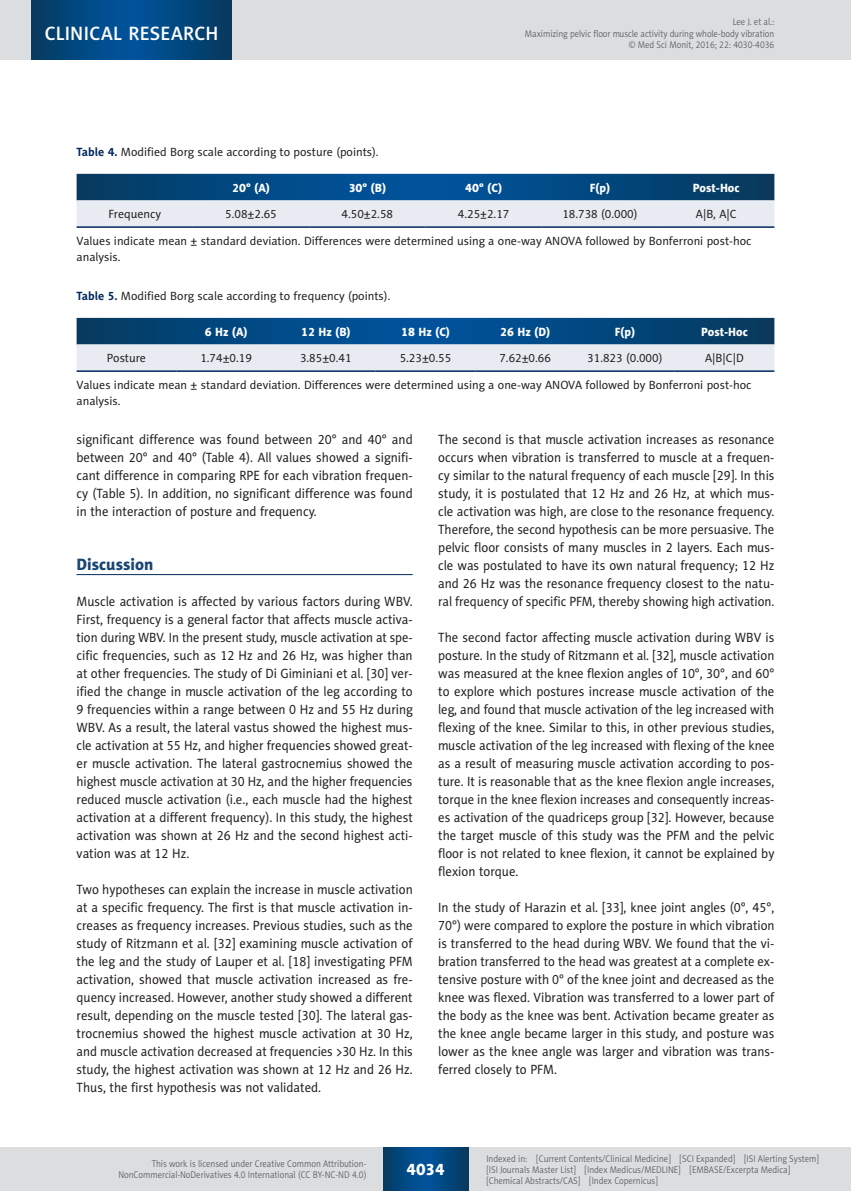
<style>
.page{position:relative;width:851px;height:1191px;background:#fff}
.page>*{position:absolute;margin:0;border:0;box-sizing:border-box;transform-origin:0 0}
.t1{font:19.5px "Naomi Sans EFN Medium";letter-spacing:.015em;color:#fff}
.MSM_Headline_1{font:16.5px "Naomi Sans EFN Heavy";color:#1a4574}
.t2{font:16.5px "Naomi Sans EFN Heavy";color:#fff}
.MSM_Body{font:13.5px/18px "Naomi Sans EFN";color:#231f20;text-align:justify;scale:.95 1}
.MSM_Table_podpis_dol{font:12px/15.8px "Naomi Sans EFN";color:#231f20}
.MSM_Tabela_zawartosc{font:12px "Naomi Sans EFN";color:#231f20}
.MSM_Tabela_tytul{font:12px "Naomi Sans EFN";color:#231f20}
.MSM_Tabela_Head{font:12px "Naomi Sans EFN Heavy";color:#fff}
.t3{font:9.75px/11.2px "Naomi Sans EFN Light";color:#57585a;text-align:right;scale:.9 1}
.s1{font-weight:700;color:#00295c}
</style>
<div class="page">
<hr style="left:77px;top:574px;width:335px;height:1px;background:#00295c">
<svg style="left:77px;top:174px;width:697px;height:52px;background:#7498b8"></svg>
<hr style="left:77px;top:226px;width:116px;height:2px;background:#00295c">
<hr style="left:193px;top:226px;width:116px;height:2px;background:#00295c">
<hr style="left:309px;top:226px;width:116px;height:2px;background:#00295c">
<hr style="left:425px;top:226px;width:116px;height:2px;background:#00295c">
<hr style="left:541px;top:226px;width:117px;height:2px;background:#00295c">
<hr style="left:658px;top:226px;width:116px;height:2px;background:#00295c">
<svg style="left:77px;top:318px;width:697px;height:52px;background:#7498b7"></svg>
<hr style="left:77px;top:370px;width:99px;height:2px;background:#00295c">
<hr style="left:176px;top:370px;width:100px;height:2px;background:#00295c">
<hr style="left:276px;top:370px;width:99px;height:2px;background:#00295c">
<hr style="left:375px;top:370px;width:100px;height:2px;background:#00295c">
<hr style="left:475px;top:370px;width:100px;height:2px;background:#00295c">
<hr style="left:575px;top:370px;width:99px;height:2px;background:#00295c">
<hr style="left:674px;top:370px;width:100px;height:2px;background:#00295c">
<div style="left:0;top:1148px;width:850px;height:43px;background:#dcdddf"></div>
<svg style="left:383px;top:1147px;width:85px;height:43px;background:#02477e"></svg>
<div style="left:0;top:0;width:850px;height:60px;background:#dcdddf"></div>
<hr style="left:850px;top:0;width:1px;height:60px;background:#dcdddf">
<svg style="left:32px;top:0;width:200px;height:60px;background:#02477e"></svg>
<h1 class="t1" style="left:45px;top:22px;width:175px">CLINICAL RESEARCH</h1>
<p class="MSM_Tabela_tytul" style="left:77px;top:145px;width:303px"><span class="s1">Table 4.</span> Modified Borg scale according to posture (points).</p>
<p class="t3" style="left:525px;top:16px;width:279px">Lee J. et al.:<br>Maximizing pelvic floor muscle activity during whole-body vibration © Med Sci Monit, 2016; 22: 4030-4036</p>
<p class="MSM_Tabela_Head" style="left:232px;top:180px;width:39px">20° (A)</p>
<p class="MSM_Tabela_Head" style="left:348px;top:180px;width:39px">30° (B)</p>
<p class="MSM_Tabela_Head" style="left:465px;top:180px;width:38px">40° (C)</p>
<p class="MSM_Tabela_Head" style="left:589px;top:180px;width:22px">F(p)</p>
<p class="MSM_Tabela_Head" style="left:692px;top:180px;width:48px">Post-Hoc</p>
<p class="MSM_Tabela_zawartosc" style="left:108px;top:207px;width:54px">Frequency</p>
<p class="MSM_Tabela_zawartosc" style="left:225px;top:207px;width:53px">5.08±2.65</p>
<p class="MSM_Tabela_zawartosc" style="left:341px;top:207px;width:53px">4.50±2.58</p>
<p class="MSM_Tabela_zawartosc" style="left:458px;top:207px;width:53px">4.25±2.17</p>
<p class="MSM_Tabela_zawartosc" style="left:562px;top:207px;width:77px">18.738 (0.000)</p>
<p class="MSM_Tabela_zawartosc" style="left:695px;top:207px;width:42px">A|B, A|C</p>
<p class="MSM_Table_podpis_dol" style="left:77px;top:233px;width:676px">Values indicate mean ± standard deviation. Differences were determined using a one-way ANOVA followed by Bonferroni post-hoc analysis.</p>
<p class="MSM_Tabela_tytul" style="left:77px;top:289px;width:315px"><span class="s1">Table 5.</span> Modified Borg scale according to frequency (points).</p>
<p class="MSM_Tabela_Head" style="left:205px;top:324px;width:44px">6 Hz (A)</p>
<p class="MSM_Tabela_Head" style="left:301px;top:324px;width:51px">12 Hz (B)</p>
<p class="MSM_Tabela_Head" style="left:401px;top:324px;width:50px">18 Hz (C)</p>
<p class="MSM_Tabela_Head" style="left:500px;top:324px;width:51px">26 Hz (D)</p>
<p class="MSM_Tabela_Head" style="left:614px;top:324px;width:22px">F(p)</p>
<p class="MSM_Tabela_Head" style="left:701px;top:324px;width:48px">Post-Hoc</p>
<p class="MSM_Tabela_zawartosc" style="left:107px;top:351px;width:41px">Posture</p>
<p class="MSM_Tabela_zawartosc" style="left:200px;top:351px;width:53px">1.74±0.19</p>
<p class="MSM_Tabela_zawartosc" style="left:300px;top:351px;width:53px">3.85±0.41</p>
<p class="MSM_Tabela_zawartosc" style="left:399px;top:351px;width:53px">5.23±0.55</p>
<p class="MSM_Tabela_zawartosc" style="left:499px;top:351px;width:53px">7.62±0.66</p>
<p class="MSM_Tabela_zawartosc" style="left:587px;top:351px;width:77px">31.823 (0.000)</p>
<p class="MSM_Tabela_zawartosc" style="left:705px;top:351px;width:40px">A|B|C|D</p>
<p class="MSM_Table_podpis_dol" style="left:77px;top:377px;width:676px">Values indicate mean ± standard deviation. Differences were determined using a one-way ANOVA followed by Bonferroni post-hoc analysis.</p>
<p class="MSM_Body" style="left:77px;top:430px;width:355px">significant difference was found between 20° and 40° and between 20° and 40° (Table 4). All values showed a signifi&shy;cant difference in comparing RPE for each vibration frequen&shy;cy (Table 5). In addition, no significant difference was found in the interaction of posture and frequency.</p>
<p class="MSM_Headline_1" style="left:77px;top:554px;width:78px">Discussion</p>
<p class="MSM_Body" style="left:77px;top:592px;width:355px">Muscle activation is affected by various factors during WBV.<br>First, frequency is a general factor that affects muscle activa&shy;tion during WBV. In the present study, muscle activation at spe&shy;cific frequencies, such as 12 Hz and 26 Hz, was higher than at other frequencies. The study of Di Giminiani et al. [30] ver&shy;ified the change in muscle activation of the leg according to 9 frequencies within a range between 0 Hz and 55 Hz during WBV. As a result, the lateral vastus showed the highest mus&shy;cle activation at 55 Hz, and higher frequencies showed great&shy;er muscle activation. The lateral gastrocnemius showed the highest muscle activation at 30 Hz, and the higher frequencies reduced muscle activation (i.e., each muscle had the highest activation at a different frequency). In this study, the highest activation was shown at 26 Hz and the second highest acti&shy;vation was at 12 Hz.</p>
<p class="MSM_Body" style="left:77px;top:880px;width:355px">Two hypotheses can explain the increase in muscle activation at a specific frequency. The first is that muscle activation in&shy;creases as frequency increases. Previous studies, such as the study of Ritzmann et al. [32] examining muscle activation of the leg and the study of Lauper et al. [18] investigating PFM activation, showed that muscle activation increased as fre&shy;quency increased. However, another study showed a different result, depending on the muscle tested [30]. The lateral gas&shy;trocnemius showed the highest muscle activation at 30 Hz, and muscle activation decreased at frequencies &gt;30 Hz. In this study, the highest activation was shown at 12 Hz and 26 Hz.<br>Thus, the first hypothesis was not validated.</p>
<p class="MSM_Body" style="left:438px;top:430px;width:355px">The second is that muscle activation increases as resonance occurs when vibration is transferred to muscle at a frequen&shy;cy similar to the natural frequency of each muscle [29]. In this study, it is postulated that 12 Hz and 26 Hz, at which mus&shy;cle activation was high, are close to the resonance frequency.<br>Therefore, the second hypothesis can be more persuasive. The pelvic floor consists of many muscles in 2 layers. Each mus&shy;cle was postulated to have its own natural frequency; 12 Hz and 26 Hz was the resonance frequency closest to the natu&shy;ral frequency of specific PFM, thereby showing high activation.</p>
<p class="MSM_Body" style="left:438px;top:628px;width:355px">The second factor affecting muscle activation during WBV is posture. In the study of Ritzmann et al. [32], muscle activation was measured at the knee flexion angles of 10°, 30°, and 60° to explore which postures increase muscle activation of the leg, and found that muscle activation of the leg increased with flexing of the knee. Similar to this, in other previous studies, muscle activation of the leg increased with flexing of the knee as a result of measuring muscle activation according to pos&shy;ture. It is reasonable that as the knee flexion angle increases, torque in the knee flexion increases and consequently increas&shy;es activation of the quadriceps group [32]. However, because the target muscle of this study was the PFM and the pelvic floor is not related to knee flexion, it cannot be explained by flexion torque.</p>
<p class="MSM_Body" style="left:438px;top:898px;width:355px">In the study of Harazin et al. [33], knee joint angles (0°, 45°, 70°) were compared to explore the posture in which vibration is transferred to the head during WBV. We found that the vi&shy;bration transferred to the head was greatest at a complete ex&shy;tensive posture with 0° of the knee joint and decreased as the knee was flexed. Vibration was transferred to a lower part of the body as the knee was bent. Activation became greater as the knee angle became larger in this study, and posture was lower as the knee angle was larger and vibration was trans&shy;ferred closely to PFM.</p>
<p class="t3" style="left:118px;top:1158px;width:277px">This work is licensed under Creative Common Attribution-<br>NonCommercial-NoDerivatives 4.0 International (CC BY-NC-ND 4.0)</p>
<p class="t2" style="left:406px;top:1159px;width:40px">4034</p>
<p class="t3" style="left:486px;top:1152px;width:371px;text-align:left">Indexed in: [Current Contents/Clinical Medicine] [SCI Expanded] [ISI Alerting System] [ISI Journals Master List] [Index Medicus/MEDLINE] [EMBASE/Excerpta Medica] [Chemical Abstracts/CAS] [Index Copernicus]</p>
</div>
